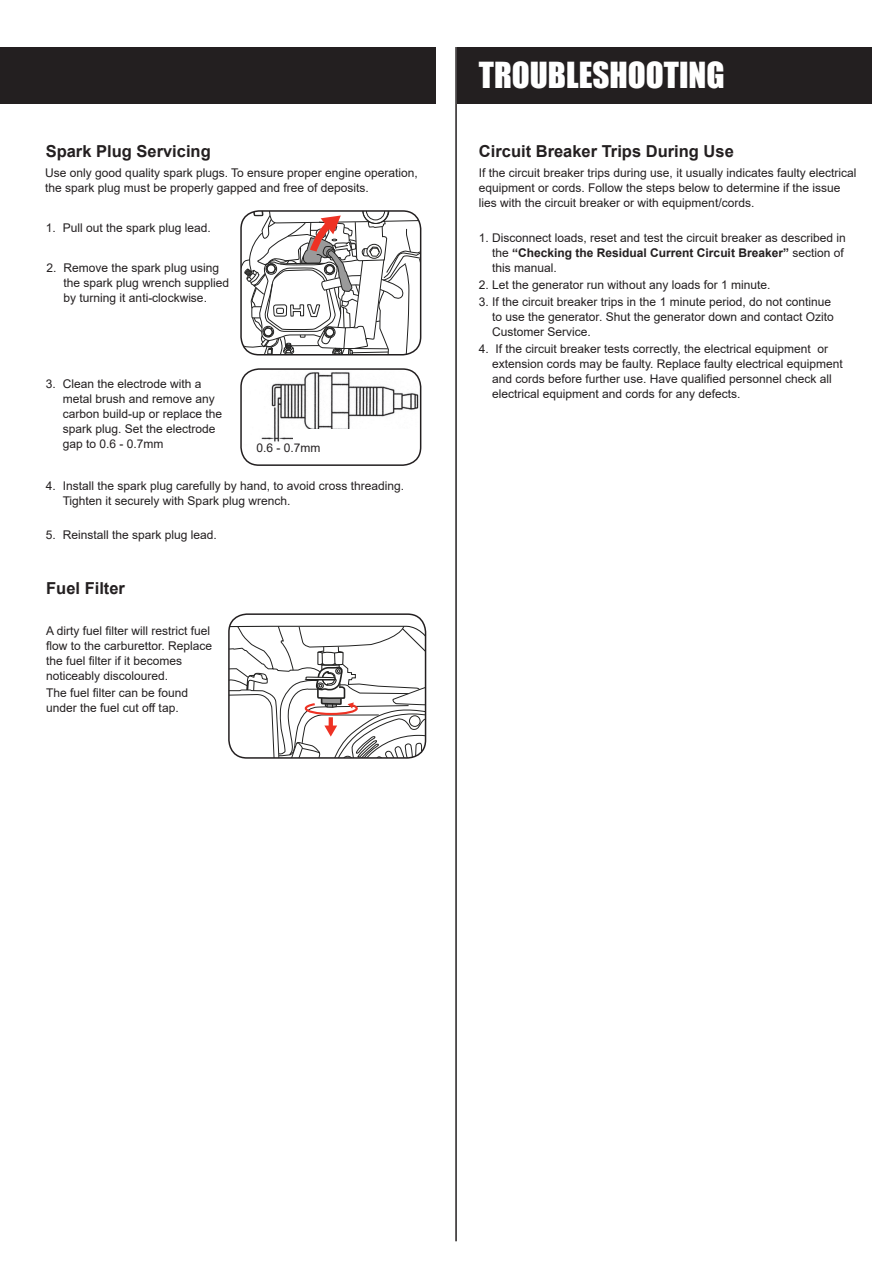
<style>
.page{position:relative;width:893px;height:1263px;background:#fff}
.page>*{position:absolute;margin:0;border:0;box-sizing:border-box;transform-origin:0 0}
.t1{font:33px "Impact";color:#fff}
.t2{font:700 16.5px "Arial";color:#231f20}
.t3{font:12px/15px "Arial";color:#231f20}
.s1{font-weight:700}
</style>
<div class="page">
<hr style="left:455px;top:47px;width:2px;height:1194px;background:#231f20">
<div style="left:0;top:47px;width:436px;height:57px;background:#231f20"></div>
<svg style="left:229px;top:614px;width:197px;height:144px"></svg>
<div style="left:228px;top:613px;width:198px;height:146px;border:2px solid #231f20;border-radius:18px"></div>
<svg style="left:241px;top:211px;width:180px;height:144px"></svg>
<div style="left:240px;top:210px;width:181px;height:145px;border:2px solid #231f20;border-radius:18px"></div>
<img style="left:241px;top:369px;width:180px;height:73px">
<div style="left:293px;top:430px;width:128px;height:31px;background:#fff"></div>
<div style="left:240px;top:368px;width:181px;height:98px;border:2px solid #231f20;border-radius:18px"></div>
<div style="left:457px;top:47px;width:415px;height:57px;background:#231f20"></div>
<h2 class="t2" style="left:46px;top:139px;width:167px">Spark Plug Servicing</h2>
<p class="t3" style="left:45px;top:166px;width:374px">Use only good quality spark plugs. To ensure proper engine operation, the spark plug must be properly gapped and free of deposits.</p>
<p class="t3" style="left:46px;top:220px;width:167px">1. Pull out the spark plug lead.</p>
<p class="t3" style="left:64px;top:260px;width:167px;text-indent:-17px">2. Remove the spark plug using the spark plug wrench supplied by turning it anti-clockwise.</p>
<p class="t3" style="left:63px;top:376px;width:161px;text-indent:-17px">3. Clean the electrode with a metal brush and remove any carbon build-up or replace the spark plug. Set the electrode gap to 0.6 - 0.7mm</p>
<p class="t3" style="left:256px;top:440px;width:66px">0.6 - 0.7mm</p>
<p class="t3" style="left:63px;top:478px;width:343px;text-indent:-17px">4. Install the spark plug carefully by hand, to avoid cross threading.<br>Tighten it securely with Spark plug wrench.</p>
<p class="t3" style="left:46px;top:527px;width:173px">5. Reinstall the spark plug lead.</p>
<h2 class="t2" style="left:46px;top:577px;width:80px">Fuel Filter</h2>
<p class="t3" style="left:46px;top:623px;width:168px">A dirty fuel filter will restrict fuel flow to the carburettor. Replace the fuel filter if it becomes noticeably discoloured.</p>
<p class="t3" style="left:46px;top:686px;width:144px">The fuel filter can be found under the fuel cut off tap.</p>
<h1 class="t1" style="left:479px;top:50px;width:247px">TROUBLESHOOTING</h1>
<h2 class="t2" style="left:479px;top:139px;width:256px">Circuit Breaker Trips During Use</h2>
<p class="t3" style="left:479px;top:166px;width:379px">If the circuit breaker trips during use, it usually indicates faulty electrical equipment or cords. Follow the steps below to determine if the issue lies with the circuit breaker or with equipment/cords.</p>
<p class="t3" style="left:492px;top:230px;width:355px;text-indent:-13px">1. Disconnect loads, reset and test the circuit breaker as described in the <span class="s1">“Checking the Residual Current Circuit Breaker”</span> section of this manual.</p>
<p class="t3" style="left:479px;top:277px;width:293px">2. Let the generator run without any loads for 1 minute.</p>
<p class="t3" style="left:492px;top:294px;width:343px;text-indent:-13px">3. If the circuit breaker trips in the 1 minute period, do not continue to use the generator. Shut the generator down and contact Ozito<br>Customer Service.</p>
<p class="t3" style="left:492px;top:341px;width:352px;text-indent:-13px">4. If the circuit breaker tests correctly, the electrical equipment or extension cords may be faulty. Replace faulty electrical equipment and cords before further use. Have qualified personnel check all electrical equipment and cords for any defects.</p>
</div>
